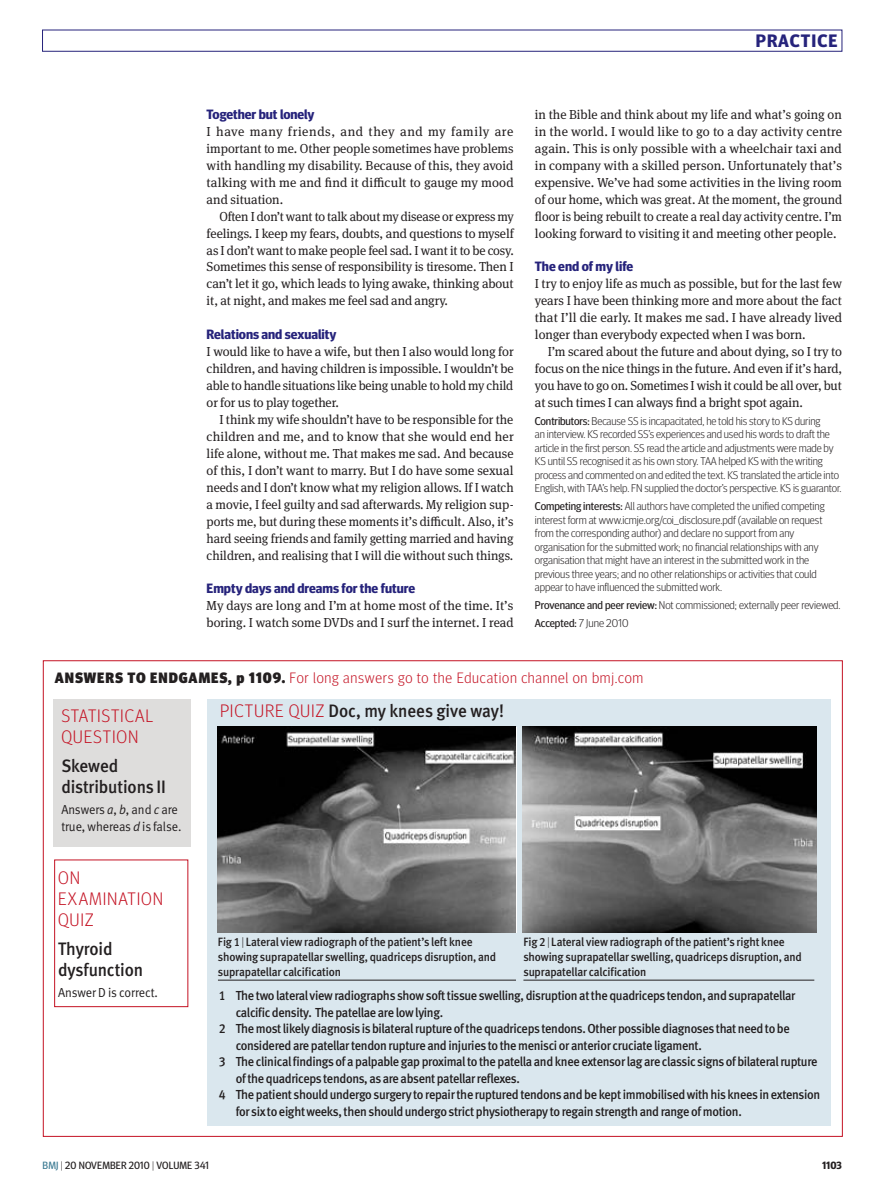
<style>
.page{position:relative;width:893px;height:1191px;background:#fff}
.page>*{position:absolute;margin:0;border:0;box-sizing:border-box;transform-origin:0 0}
.ENDGAME_bold_text{font:18px/21px "Meta Medium LF";letter-spacing:-.005em;color:#231f20;scale:.95 1}
.ENDGAME_section_slug{font:300 18px/21px "Meta Headline OT";letter-spacing:.045em;color:#c41324}
.ENDGAME_section_slug-2{font:18px "Meta Medium LF";color:#231f20;scale:.95 1}
.t1{font:700 18px "Meta Headline OT";letter-spacing:.06em;color:#26237b}
.ENDGAME_section_slug-3{font:300 15px "Meta Headline OT";letter-spacing:.05em;color:#c41324}
.subhead1{font:700 13.5px "Meta Headline OT";color:#26237b}
.body{font:13.05px/17px "Meta Serif Pro";color:#231f20;text-align:justify}
.body_indent{font:13.05px/17px "Meta Serif Pro";letter-spacing:-.01em;color:#231f20;text-align:justify}
.ENDGAME_red_list{font:13.05px/16.5px "Meta Medium LF";letter-spacing:-.025em;color:#231f20;scale:.95 1}
.ENDGAME_sans_text{font:13.05px/16.5px "Meta Normal LF";letter-spacing:-.005em;color:#231f20;scale:.95 1}
.figure_caption_rule{font:12px/15px "Meta Medium LF";letter-spacing:-.015em;color:#231f20;scale:.95 1}
.acknol_sup_rec_acc{font:300 11.25px/13.5px "Meta Headline OT";letter-spacing:-.005em;color:#231f20}
.accepted{font:11.25px "Meta Headline OT";color:#231f20}
.t2{font:10.5px "Meta Headline OT";letter-spacing:.01em;color:#231f20}
.t3{font:700 10.5px "Meta Headline OT";color:#231f20}
.s1{font-weight:400}
.s2{font-weight:300}
.s3{font-weight:900;color:#231f20}
.s4{font-style:italic}
.s5{font-family:"Meta Headline OT";font-weight:300;color:#c41324}
.s6{font-family:"Meta Headline OT";font-weight:300}
.s7{color:#3c7b93}
</style>
<div class="page">
<div style="left:207px;top:698px;width:624px;height:427px;background:#dae7ee"></div>
<div style="left:53px;top:699px;width:138px;height:147px;background:#dedddc"></div>
<div style="left:54px;top:859px;width:134px;height:148px;border:1px solid #c41324"></div>
<img style="left:217px;top:726px;width:299px;height:206px">
<img style="left:523px;top:727px;width:293px;height:205px">
<hr style="left:218px;top:980px;width:298px;height:1px;background:#231f20">
<hr style="left:523px;top:980px;width:291px;height:1px;background:#231f20">
<h1 class="t1" style="left:756px;top:30px;width:83px">PRACTICE</h1>
<p class="subhead1" style="left:207px;top:106px;width:109px">Together but lonely</p>
<p class="body" style="left:207px;top:122px;width:309px">I have many friends, and they and my family are important to me. Other people sometimes have problems with handling my disability. Because of this, they avoid talking with me and find it difficult to gauge my mood and situation.</p>
<p class="body_indent" style="left:207px;top:207px;width:309px;text-indent:13px">Often I don’t want to talk about my disease or express my feelings. I keep my fears, doubts, and questions to myself as I don’t want to make people feel sad. I want it to be cosy.<br>Sometimes this sense of responsibility is tiresome. Then I can’t let it go, which leads to lying awake, thinking about it, at night, and makes me feel sad and angry.</p>
<p class="subhead1" style="left:207px;top:326px;width:131px">Relations and sexuality</p>
<p class="body" style="left:207px;top:342px;width:309px">I would like to have a wife, but then I also would long for children, and having children is impossible. I wouldn’t be able to handle situations like being unable to hold my child or for us to play together.</p>
<p class="body_indent" style="left:207px;top:410px;width:309px;text-indent:13px">I think my wife shouldn’t have to be responsible for the children and me, and to know that she would end her life alone, without me. That makes me sad. And because of this, I don’t want to marry. But I do have some sexual needs and I don’t know what my religion allows. If I watch a movie, I feel guilty and sad afterwards. My religion sup&shy;ports me, but during these moments it’s difficult. Also, it’s hard seeing friends and family getting married and having children, and realising that I will die without such things.</p>
<p class="subhead1" style="left:207px;top:580px;width:210px">Empty days and dreams for the future</p>
<p class="body" style="left:207px;top:596px;width:308px">My days are long and I’m at home most of the time. It’s boring. I watch some DVDs and I surf the internet. I read</p>
<p class="body" style="left:535px;top:105px;width:309px">in the Bible and think about my life and what’s going on in the world. I would like to go to a day activity centre again. This is only possible with a wheelchair taxi and in company with a skilled person. Unfortunately that’s expensive. We’ve had some activities in the living room of our home, which was great. At the moment, the ground floor is being rebuilt to create a real day activity centre. I’m looking forward to visiting it and meeting other people.</p>
<p class="subhead1" style="left:535px;top:259px;width:100px">The end of my life</p>
<p class="body" style="left:535px;top:275px;width:309px">I try to enjoy life as much as possible, but for the last few years I have been thinking more and more about the fact that I’ll die early. It makes me sad. I have already lived longer than everybody expected when I was born.</p>
<p class="body_indent" style="left:535px;top:342px;width:309px;text-indent:13px">I’m scared about the future and about dying, so I try to focus on the nice things in the future. And even if it’s hard, you have to go on. Sometimes I wish it could be all over, but at such times I can always find a bright spot again.</p>
<p class="acknol_sup_rec_acc" style="left:535px;top:414px;width:308px"><span class="s1">Contributors:</span> Because SS is incapacitated, he told his story to KS during<br>an interview. KS recorded SS’s experiences and used his words to draft the article in the first person. SS read the article and adjustments were made by KS until SS recognised it as his own story. TAA helped KS with the writing process and commented on and edited the text. KS translated the article into English, with TAA’s help. FN supplied the doctor’s perspective. KS is guarantor.</p>
<p class="acknol_sup_rec_acc" style="left:535px;top:499px;width:291px"><span class="s1">Competing interests:</span> All authors have completed the unified competing interest form at www.icmje.org/coi_disclosure.pdf (available on request from the corresponding author) and declare no support from any organisation for the submitted work; no financial relationships with any organisation that might have an interest in the submitted work in the previous three years; and no other relationships or activities that could appear to have influenced the submitted work.</p>
<p class="acknol_sup_rec_acc" style="left:535px;top:598px;width:307px"><span class="s1">Provenance and peer review:</span> Not commissioned; externally peer reviewed.</p>
<p class="accepted" style="left:535px;top:616px;width:95px">Accepted: <span class="s2">7 June 2010</span></p>
<p class="ENDGAME_section_slug-3" style="left:55px;top:668px;width:590px"><span class="s3">ANSWERS TO ENDGAMES, p 1109.</span> For long answers go to the Education channel on bmj.com</p>
<p class="ENDGAME_section_slug" style="left:61px;top:704px;width:93px">STATISTICAL<br>QUESTION</p>
<p class="ENDGAME_bold_text" style="left:61px;top:755px;width:112px">Skewed distributions II</p>
<p class="ENDGAME_sans_text" style="left:61px;top:801px;width:128px">Answers <span class="s4">a</span>, <span class="s4">b</span>, and <span class="s4">c</span> are true, whereas <span class="s4">d</span> is false.</p>
<p class="ENDGAME_section_slug" style="left:58px;top:866px;width:106px">ON<br>EXAMINATION<br>QUIZ</p>
<p class="ENDGAME_bold_text" style="left:58px;top:938px;width:91px">Thyroid dysfunction</p>
<p class="ENDGAME_sans_text" style="left:58px;top:984px;width:106px">Answer D is correct.</p>
<p class="ENDGAME_section_slug-2" style="left:220px;top:700px;width:300px"><span class="s5">PICTURE QUIZ</span> Doc, my knees give way!</p>
<p class="figure_caption_rule" style="left:218px;top:933px;width:294px">Fig 1 <span class="s6">|</span> Lateral view radiograph of the patient’s left knee showing suprapatellar swelling, quadriceps disruption, and suprapatellar calcification</p>
<p class="figure_caption_rule" style="left:523px;top:933px;width:294px">Fig 2 <span class="s6">|</span> Lateral view radiograph of the patient’s right knee showing suprapatellar swelling, quadriceps disruption, and suprapatellar calcification</p>
<p class="ENDGAME_red_list" style="left:236px;top:987px;width:591px;text-indent:-17px">1 The two lateral view radiographs show soft tissue swelling, disruption at the quadriceps tendon, and suprapatellar calcific density. The patellae are low lying.</p>
<p class="ENDGAME_red_list" style="left:236px;top:1020px;width:585px;text-indent:-17px">2 The most likely diagnosis is bilateral rupture of the quadriceps tendons. Other possible diagnoses that need to be considered are patellar tendon rupture and injuries to the menisci or anterior cruciate ligament.</p>
<p class="ENDGAME_red_list" style="left:236px;top:1053px;width:614px;text-indent:-17px">3 The clinical findings of a palpable gap proximal to the patella and knee extensor lag are classic signs of bilateral rupture of the quadriceps tendons, as are absent patellar reflexes.</p>
<p class="ENDGAME_red_list" style="left:236px;top:1086px;width:617px;text-indent:-17px">4 The patient should undergo surgery to repair the ruptured tendons and be kept immobilised with his knees in extension for six to eight weeks, then should undergo strict physiotherapy to regain strength and range of motion.</p>
<p class="t2" style="left:43px;top:1159px;width:168px"><span class="s7">BMJ</span> <span class="s2">|</span> 20 NOVEMBER 2010 <span class="s2">|</span> VOLUME 341</p>
<p class="t3" style="left:822px;top:1159px;width:21px">1103</p>
</div>
